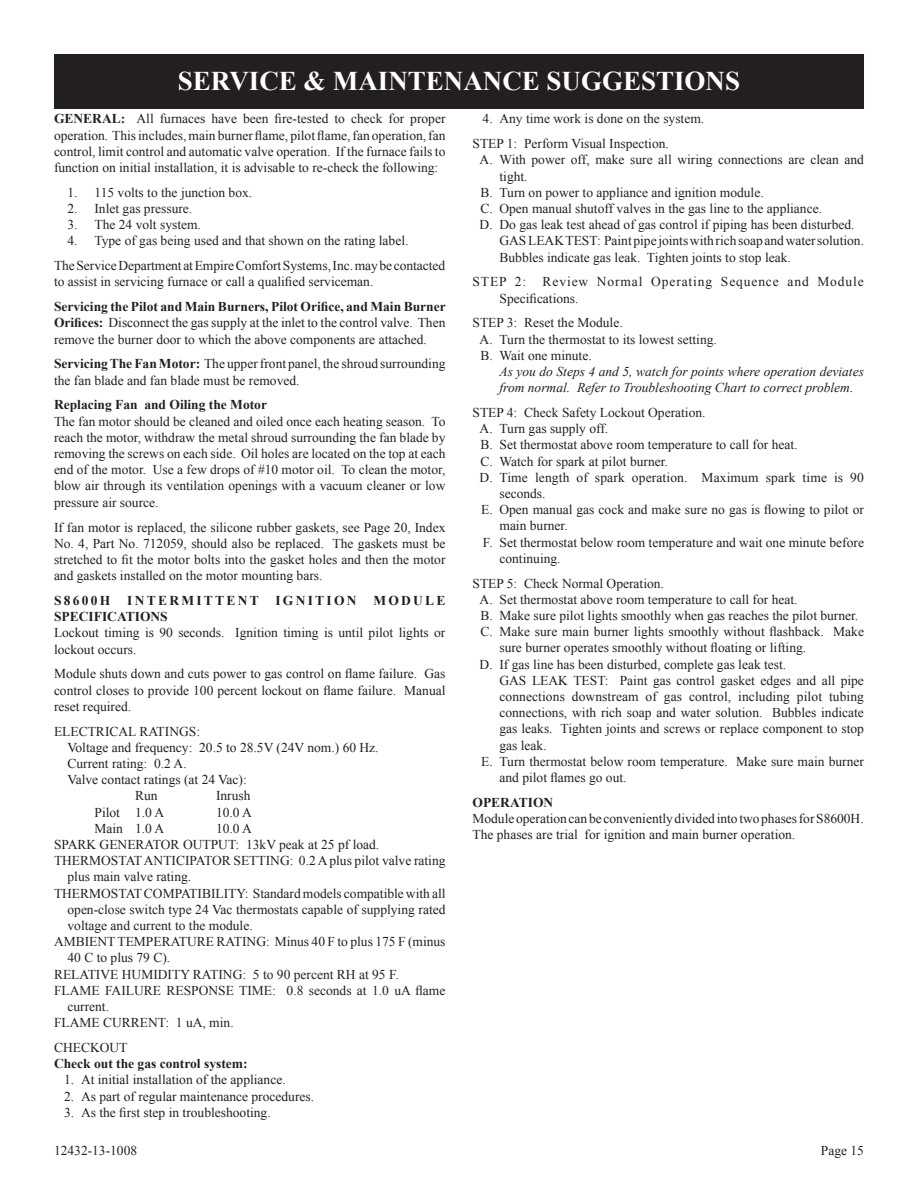
<style>
.page{position:relative;width:918px;height:1188px;background:#fff}
.page>*{position:absolute;margin:0;border:0;box-sizing:border-box;transform-origin:0 0}
.t1{font:700 27px "Times New Roman";color:#fff}
.t2{font:13.5px/16.2px "Times New Roman";color:#231f20}
.t3{font:italic 13.5px/16.2px "Times New Roman";color:#231f20}
.t4{font:700 13.5px "Times New Roman";color:#231f20}
.t5{font:13.5px/16.2px "Times New Roman";letter-spacing:.065em;color:#231f20}
.t6{font:700 13.5px "Times New Roman";letter-spacing:.17em;color:#231f20}
.s1{font-weight:700}
</style>
<div class="page">
<div style="left:54px;top:54px;width:810px;height:54px;background:#231f20"></div>
<h1 class="t1" style="left:178px;top:63px;width:564px">SERVICE &amp; MAINTENANCE SUGGESTIONS</h1>
<p class="t2" style="left:54px;top:111px;width:393px;text-align:justify"><span class="s1">GENERAL:</span> All furnaces have been fire-tested to check for proper operation. This includes, main burner flame, pilot flame, fan operation, fan control, limit control and automatic valve operation. If the furnace fails to function on initial installation, it is advisable to re-check the following:</p>
<p class="t2" style="left:68px;top:184px;width:186px">1. 115 volts to the junction box.</p>
<p class="t2" style="left:68px;top:200px;width:126px">2. Inlet gas pressure.</p>
<p class="t2" style="left:68px;top:216px;width:135px">3. The 24 volt system.</p>
<p class="t2" style="left:54px;top:228px;width:393px;line-height:24.8px;text-indent:14px">4. Type of gas being used and that shown on the rating label.<br>The Service Department at Empire Comfort Systems, Inc. may be contacted</p>
<p class="t2" style="left:54px;top:274px;width:321px">to assist in servicing furnace or call a qualified serviceman.</p>
<p class="t2" style="left:54px;top:298px;width:393px;text-align:justify"><span class="s1">Servicing the Pilot and Main Burners, Pilot Orifice, and Main Burner Orifices:</span> Disconnect the gas supply at the inlet to the control valve. Then remove the burner door to which the above components are attached.</p>
<p class="t2" style="left:54px;top:356px;width:393px"><span class="s1">Servicing The Fan Motor:</span> The upper front panel, the shroud surrounding the fan blade and fan blade must be removed.</p>
<p class="t4" style="left:54px;top:396px;width:215px">Replacing Fan and Oiling the Motor</p>
<p class="t2" style="left:54px;top:413px;width:393px;text-align:justify">The fan motor should be cleaned and oiled once each heating season. To reach the motor, withdraw the metal shroud surrounding the fan blade by removing the screws on each side. Oil holes are located on the top at each end of the motor. Use a few drops of #10 motor oil. To clean the motor, blow air through its ventilation openings with a vacuum cleaner or low pressure air source.</p>
<p class="t2" style="left:54px;top:519px;width:393px;text-align:justify">If fan motor is replaced, the silicone rubber gaskets, see Page 20, Index No. 4, Part No. 712059, should also be replaced. The gaskets must be stretched to fit the motor bolts into the gasket holes and then the motor and gaskets installed on the motor mounting bars.</p>
<p class="t4" style="left:54px;top:591px;width:58px">S8600H</p>
<p class="t6" style="left:127px;top:591px;width:231px">INTERMITTENT IGNITION</p>
<p class="t4" style="left:374px;top:591px;width:74px">MODULE</p>
<p class="t4" style="left:54px;top:607px;width:115px">SPECIFICATIONS</p>
<p class="t2" style="left:54px;top:625px;width:393px">Lockout timing is 90 seconds. Ignition timing is until pilot lights or lockout occurs.</p>
<p class="t2" style="left:54px;top:666px;width:393px;text-align:justify">Module shuts down and cuts power to gas control on flame failure. Gas control closes to provide 100 percent lockout on flame failure. Manual reset required.</p>
<p class="t2" style="left:54px;top:723px;width:148px">ELECTRICAL RATINGS:</p>
<p class="t2" style="left:68px;top:739px;width:313px">Voltage and frequency: 20.5 to 28.5V (24V nom.) 60 Hz.</p>
<p class="t2" style="left:68px;top:755px;width:121px">Current rating: 0.2 A.</p>
<p class="t2" style="left:68px;top:771px;width:181px">Valve contact ratings (at 24 Vac):</p>
<p class="t2" style="left:135px;top:788px;width:24px">Run</p>
<p class="t2" style="left:216px;top:788px;width:36px">Inrush</p>
<p class="t2" style="left:94px;top:804px;width:71px">Pilot 1.0 A</p>
<p class="t2" style="left:216px;top:804px;width:38px">10.0 A</p>
<p class="t2" style="left:94px;top:820px;width:71px">Main 1.0 A</p>
<p class="t2" style="left:216px;top:820px;width:38px">10.0 A</p>
<p class="t2" style="left:54px;top:836px;width:327px">SPARK GENERATOR OUTPUT: 13kV peak at 25 pf load.</p>
<p class="t2" style="left:54px;top:852px;width:393px">THERMOSTAT ANTICIPATOR SETTING: 0.2 A plus pilot valve rating</p>
<p class="t2" style="left:68px;top:869px;width:125px">plus main valve rating.</p>
<p class="t2" style="left:54px;top:885px;width:393px">THERMOSTAT COMPATIBILITY: Standard models compatible with all</p>
<p class="t2" style="left:68px;top:901px;width:379px">open-close switch type 24 Vac thermostats capable of supplying rated</p>
<p class="t2" style="left:68px;top:917px;width:187px">voltage and current to the module.</p>
<p class="t2" style="left:54px;top:933px;width:393px">AMBIENT TEMPERATURE RATING: Minus 40 F to plus 175 F (minus</p>
<p class="t2" style="left:68px;top:950px;width:104px">40 C to plus 79 C).</p>
<p class="t2" style="left:54px;top:966px;width:346px">RELATIVE HUMIDITY RATING: 5 to 90 percent RH at 95 F.</p>
<p class="t2" style="left:54px;top:982px;width:393px">FLAME FAILURE RESPONSE TIME: 0.8 seconds at 1.0 uA flame</p>
<p class="t2" style="left:68px;top:998px;width:43px">current.</p>
<p class="t2" style="left:54px;top:1014px;width:181px">FLAME CURRENT: 1 uA, min.</p>
<p class="t2" style="left:54px;top:1039px;width:75px">CHECKOUT</p>
<p class="t4" style="left:54px;top:1054px;width:195px">Check out the gas control system:</p>
<p class="t2" style="left:64px;top:1072px;width:223px">1. At initial installation of the appliance.</p>
<p class="t2" style="left:64px;top:1088px;width:252px">2. As part of regular maintenance procedures.</p>
<p class="t2" style="left:64px;top:1104px;width:208px">3. As the first step in troubleshooting.</p>
<p class="t2" style="left:472px;top:106px;width:233px;line-height:24.8px;text-indent:10px">4. Any time work is done on the system.<br>STEP 1: Perform Visual Inspection.</p>
<p class="t2" style="left:480px;top:152px;width:386px">A. With power off, make sure all wiring connections are clean and</p>
<p class="t2" style="left:500px;top:168px;width:30px">tight.</p>
<p class="t2" style="left:480px;top:184px;width:285px">B. Turn on power to appliance and ignition module.</p>
<p class="t2" style="left:480px;top:200px;width:343px">C. Open manual shutoff valves in the gas line to the appliance.</p>
<p class="t2" style="left:480px;top:216px;width:376px">D. Do gas leak test ahead of gas control if piping has been disturbed.</p>
<p class="t2" style="left:500px;top:233px;width:366px">GAS LEAK TEST: Paint pipe joints with rich soap and water solution.</p>
<p class="t2" style="left:500px;top:249px;width:293px">Bubbles indicate gas leak. Tighten joints to stop leak.</p>
<p class="t5" style="left:500px;top:274px;width:366px;text-indent:-27px">STEP 2: Review Normal Operating Sequence and Module<br>Specifications.</p>
<p class="t2" style="left:480px;top:315px;width:239px;text-indent:-7px">STEP 3: Reset the Module.<br>A. Turn the thermostat to its lowest setting.<br>B. Wait one minute.</p>
<p class="t3" style="left:500px;top:363px;width:366px">As you do Steps 4 and 5, watch for points where operation deviates from normal. Refer to Troubleshooting Chart to correct problem.</p>
<p class="t2" style="left:472px;top:404px;width:235px">STEP 4: Check Safety Lockout Operation.</p>
<p class="t2" style="left:480px;top:420px;width:130px">A. Turn gas supply off.</p>
<p class="t2" style="left:480px;top:437px;width:319px">B. Set thermostat above room temperature to call for heat.</p>
<p class="t2" style="left:480px;top:453px;width:189px">C. Watch for spark at pilot burner.</p>
<p class="t2" style="left:480px;top:469px;width:386px">D. Time length of spark operation. Maximum spark time is 90</p>
<p class="t2" style="left:500px;top:485px;width:48px">seconds.</p>
<p class="t2" style="left:481px;top:501px;width:384px">E. Open manual gas cock and make sure no gas is flowing to pilot or</p>
<p class="t2" style="left:500px;top:518px;width:70px">main burner.</p>
<p class="t2" style="left:483px;top:534px;width:383px">F. Set thermostat below room temperature and wait one minute before</p>
<p class="t2" style="left:500px;top:550px;width:63px">continuing.</p>
<p class="t2" style="left:472px;top:575px;width:193px">STEP 5: Check Normal Operation.</p>
<p class="t2" style="left:480px;top:591px;width:319px">A. Set thermostat above room temperature to call for heat.</p>
<p class="t2" style="left:480px;top:607px;width:379px">B. Make sure pilot lights smoothly when gas reaches the pilot burner.</p>
<p class="t2" style="left:480px;top:623px;width:385px">C. Make sure main burner lights smoothly without flashback. Make</p>
<p class="t2" style="left:500px;top:640px;width:308px">sure burner operates smoothly without floating or lifting.</p>
<p class="t2" style="left:480px;top:656px;width:308px">D. If gas line has been disturbed, complete gas leak test.</p>
<p class="t2" style="left:500px;top:672px;width:366px">GAS LEAK TEST: Paint gas control gasket edges and all pipe</p>
<p class="t2" style="left:500px;top:688px;width:366px">connections downstream of gas control, including pilot tubing</p>
<p class="t2" style="left:500px;top:704px;width:366px">connections, with rich soap and water solution. Bubbles indicate</p>
<p class="t2" style="left:500px;top:721px;width:366px">gas leaks. Tighten joints and screws or replace component to stop</p>
<p class="t2" style="left:500px;top:737px;width:49px">gas leak.</p>
<p class="t2" style="left:481px;top:753px;width:384px">E. Turn thermostat below room temperature. Make sure main burner</p>
<p class="t2" style="left:500px;top:769px;width:129px">and pilot flames go out.</p>
<p class="t4" style="left:472px;top:793px;width:82px">OPERATION</p>
<p class="t2" style="left:472px;top:810px;width:393px">Module operation can be conveniently divided into two phases for S8600H.<br>The phases are trial for ignition and main burner operation.</p>
<p class="t2" style="left:54px;top:1142px;width:85px">12432-13-1008</p>
<p class="t2" style="left:821px;top:1142px;width:45px">Page 15</p>
</div>
